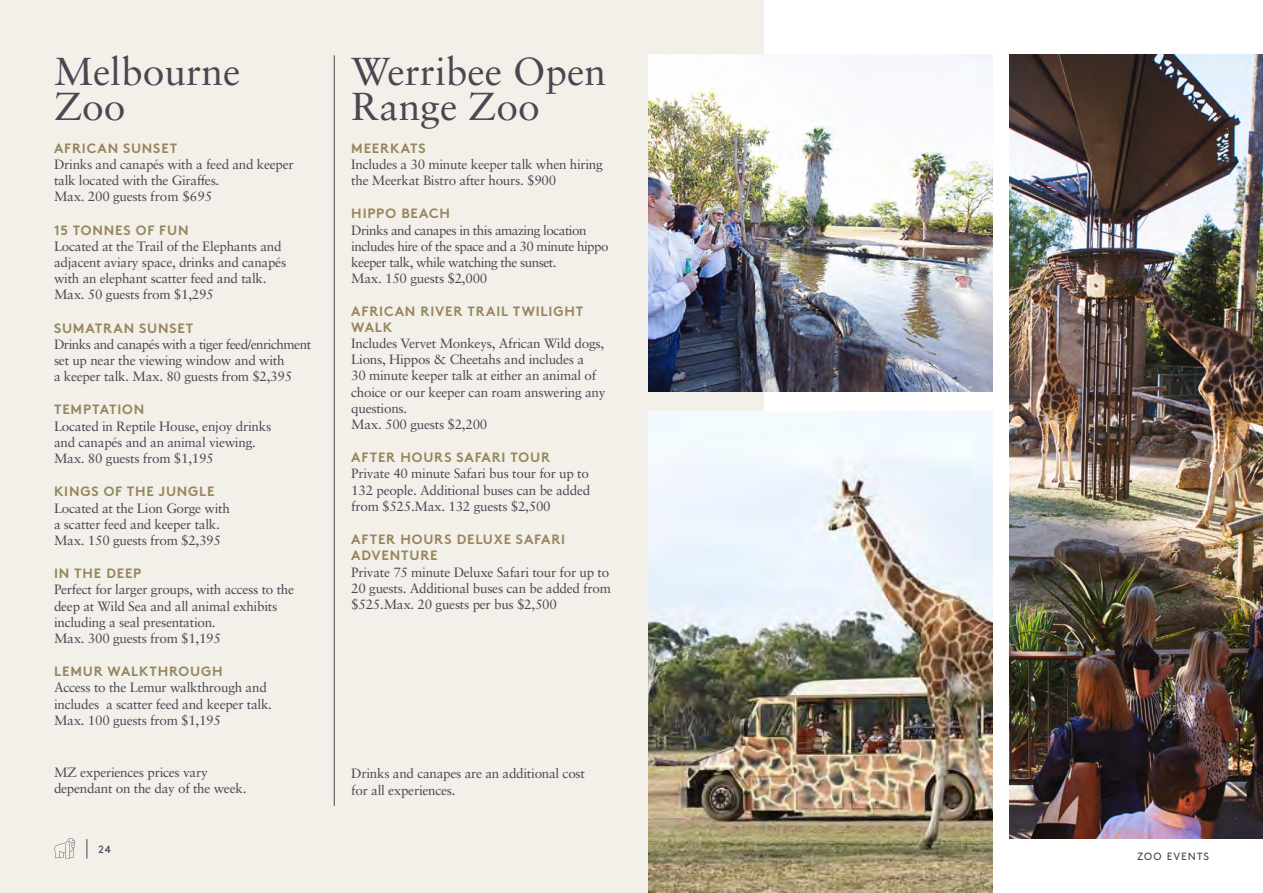
<style>
.page{position:relative;width:1263px;height:893px;background:#fff}
.page>*{position:absolute;margin:0;border:0;box-sizing:border-box;transform-origin:0 0}
.t1{font:39px/34.5px "Sabon LT Pro";color:#4c4552}
.t2{font:13.5px/16.2px "Sabon LT Pro";letter-spacing:-.02em;color:#4c4552}
.t3{font:700 13.5px/16.2px "Brown Std";letter-spacing:.06em;color:#96865d}
.t4{font:13.5px/16.2px "Sabon LT Pro";letter-spacing:-.04em;color:#4c4552}
.t5{font:10.5px "Brown Std";letter-spacing:.1em;color:#4c4552}
</style>
<div class="page">
<div style="left:0;top:0;width:763px;height:893px;background:#f2f0e9"></div>
<hr style="left:334px;top:55px;width:1px;height:751px;background:#4c4552">
<img style="left:648px;top:54px;width:344px;height:337px">
<img style="left:648px;top:411px;width:344px;height:482px">
<img style="left:1009px;top:54px;width:254px;height:785px">
<svg style="left:87px;top:839px;width:1px;height:19px"></svg>
<svg style="left:54px;top:838px;width:21px;height:20px"></svg>
<h1 class="t1" style="left:54px;top:53px;width:188px">Melbourne<br>Zoo</h1>
<p class="t3" style="left:54px;top:140px;width:125px">AFRICAN SUNSET</p>
<p class="t2" style="left:54px;top:156px;width:241px">Drinks and canapés with a feed and keeper talk located with the Giraffes.<br>Max. 200 guests from $695</p>
<p class="t3" style="left:54px;top:222px;width:136px">15 TONNES OF FUN</p>
<p class="t2" style="left:54px;top:238px;width:234px">Located at the Trail of the Elephants and adjacent aviary space, drinks and canapés with an elephant scatter feed and talk.<br>Max. 50 guests from $1,295</p>
<p class="t3" style="left:54px;top:320px;width:141px">SUMATRAN SUNSET</p>
<p class="t2" style="left:54px;top:336px;width:259px">Drinks and canapés with a tiger feed/enrichment set up near the viewing window and with<br>a keeper talk. Max. 80 guests from $2,395</p>
<p class="t3" style="left:54px;top:402px;width:92px">TEMPTATION</p>
<p class="t2" style="left:54px;top:418px;width:219px">Located in Reptile House, enjoy drinks and canapés and an animal viewing.<br>Max. 80 guests from $1,195</p>
<p class="t3" style="left:54px;top:483px;width:162px">KINGS OF THE JUNGLE</p>
<p class="t2" style="left:54px;top:499px;width:177px">Located at the Lion Gorge with a scatter feed and keeper talk.<br>Max. 150 guests from $2,395</p>
<p class="t3" style="left:54px;top:565px;width:89px">IN THE DEEP</p>
<p class="t2" style="left:54px;top:581px;width:242px">Perfect for larger groups, with access to the deep at Wild Sea and all animal exhibits including a seal presentation.<br>Max. 300 guests from $1,195</p>
<p class="t3" style="left:54px;top:663px;width:170px">LEMUR WALKTHROUGH</p>
<p class="t2" style="left:54px;top:679px;width:219px">Access to the Lemur walkthrough and includes a scatter feed and keeper talk.<br>Max. 100 guests from $1,195</p>
<p class="t2" style="left:54px;top:764px;width:194px">MZ experiences prices vary dependant on the day of the week.</p>
<p class="t5" style="left:98px;top:843px;width:14px">24</p>
<h1 class="t1" style="left:351px;top:53px;width:256px">Werribee Open<br>Range Zoo</h1>
<p class="t3" style="left:351px;top:140px;width:76px">MEERKATS</p>
<p class="t2" style="left:351px;top:156px;width:253px">Includes a 30 minute keeper talk when hiring the Meerkat Bistro after hours. $900</p>
<p class="t3" style="left:351px;top:206px;width:100px">HIPPO BEACH</p>
<p class="t4" style="left:351px;top:221px;width:259px">Drinks and canapes in this amazing location includes hire of the space and a 30 minute hippo keeper talk, while watching the sunset.<br>Max. 150 guests $2,000</p>
<p class="t3" style="left:351px;top:303px;width:233px">AFRICAN RIVER TRAIL TWILIGHT<br>WALK</p>
<p class="t2" style="left:351px;top:335px;width:256px">Includes Vervet Monkeys, African Wild dogs, Lions, Hippos &amp; Cheetahs and includes a<br>30 minute keeper talk at either an animal of choice or our keeper can roam answering any questions.<br>Max. 500 guests $2,200</p>
<p class="t3" style="left:351px;top:449px;width:200px">AFTER HOURS SAFARI TOUR</p>
<p class="t2" style="left:351px;top:465px;width:241px;text-align:justify">Private 40 minute Safari bus tour for up to 132 people. Additional buses can be added from $525.Max. 132 guests $2,500</p>
<p class="t3" style="left:351px;top:531px;width:215px">AFTER HOURS DELUXE SAFARI<br>ADVENTURE</p>
<p class="t2" style="left:351px;top:563px;width:261px">Private 75 minute Deluxe Safari tour for up to<br>20 guests. Additional buses can be added from $525.Max. 20 guests per bus $2,500</p>
<p class="t2" style="left:351px;top:765px;width:235px">Drinks and canapes are an additional cost for all experiences.</p>
<p class="t5" style="left:1137px;top:850px;width:73px">ZOO EVENTS</p>
</div>
